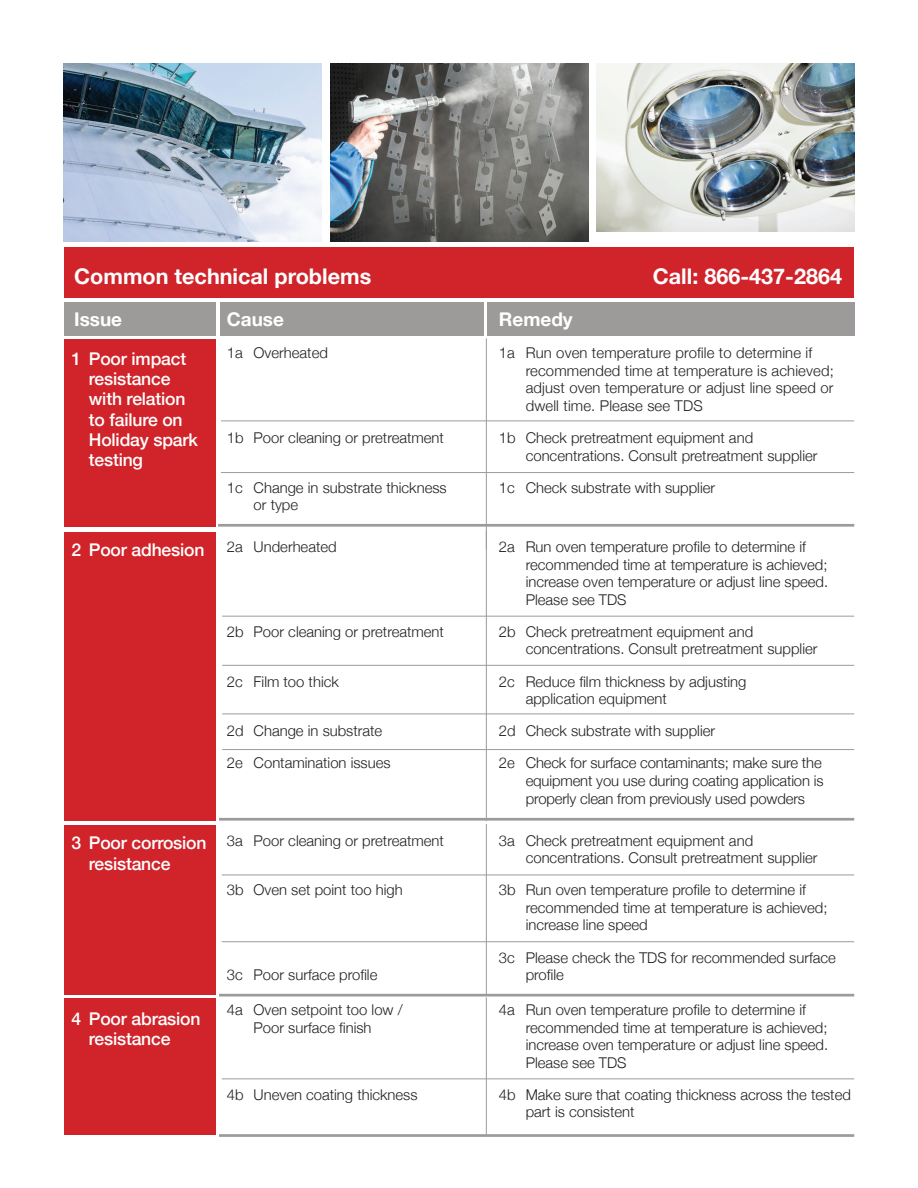
<style>
.page{position:relative;width:918px;height:1188px;background:#fff}
.page>*{position:absolute;margin:0;border:0;box-sizing:border-box;transform-origin:0 0}
.t1{font:700 21.6px "Helvetica Neue";color:#fff}
.t2{font:700 18.9px "Helvetica Neue";color:#fff}
.t3{font:500 17.55px/20.2px "Helvetica Neue";letter-spacing:-.01em;color:#fff}
.t4{font:300 14.85px/17.5px "Helvetica Neue";color:#231f20}
</style>
<div class="page">
<img style="left:64px;top:64px;width:257px;height:178px">
<img style="left:331px;top:64px;width:257px;height:178px">
<img style="left:597px;top:64px;width:257px;height:167px">
<hr style="left:218px;top:524px;width:636px;height:3px;background:#9d9b9a">
<hr style="left:219px;top:818px;width:635px;height:3px;background:#9d9b9a">
<hr style="left:219px;top:994px;width:635px;height:3px;background:#9d9b9a">
<div style="left:65px;top:302px;width:151px;height:33px;background:#9d9b9a"></div>
<div style="left:220px;top:302px;width:263px;height:33px;background:#9d9b9a"></div>
<div style="left:487px;top:302px;width:367px;height:33px;background:#9d9b9a"></div>
<div style="left:65px;top:248px;width:789px;height:50px;background:#d1232a"></div>
<div style="left:64px;top:339px;width:152px;height:187px;background:#d1232a"></div>
<hr style="left:486px;top:338px;width:1px;height:211px;background:#9d9b9a">
<hr style="left:221px;top:421px;width:633px;height:1px;background:#9d9b9a">
<hr style="left:221px;top:472px;width:633px;height:1px;background:#9d9b9a">
<div style="left:64px;top:532px;width:152px;height:289px;background:#d1232a"></div>
<hr style="left:486px;top:530px;width:1px;height:291px;background:#9d9b9a">
<hr style="left:222px;top:616px;width:632px;height:1px;background:#9d9b9a">
<hr style="left:222px;top:665px;width:632px;height:1px;background:#9d9b9a">
<hr style="left:222px;top:749px;width:632px;height:1px;background:#9d9b9a">
<hr style="left:222px;top:714px;width:632px;height:1px;background:#9d9b9a">
<div style="left:64px;top:825px;width:152px;height:169px;background:#d1232a"></div>
<hr style="left:486px;top:824px;width:1px;height:170px;background:#9d9b9a">
<hr style="left:222px;top:875px;width:632px;height:1px;background:#9d9b9a">
<hr style="left:222px;top:941px;width:632px;height:1px;background:#9d9b9a">
<div style="left:64px;top:998px;width:152px;height:137px;background:#d1232a"></div>
<hr style="left:486px;top:997px;width:1px;height:138px;background:#9d9b9a">
<hr style="left:219px;top:1134px;width:635px;height:3px;background:#9d9b9a">
<hr style="left:222px;top:1079px;width:632px;height:1px;background:#9d9b9a">
<h1 class="t1" style="left:74px;top:259px;width:299px">Common technical problems</h1>
<h1 class="t1" style="left:653px;top:259px;width:191px">Call: 866-437-2864</h1>
<p class="t2" style="left:74px;top:305px;width:49px">Issue</p>
<p class="t2" style="left:227px;top:305px;width:59px">Cause</p>
<p class="t2" style="left:499px;top:305px;width:75px">Remedy</p>
<p class="t3" style="left:89px;top:347px;width:111px;text-indent:-17px">1 Poor impact resistance with relation to failure on<br>Holiday spark testing</p>
<p class="t4" style="left:227px;top:343px;width:103px">1a Overheated</p>
<p class="t4" style="left:227px;top:428px;width:219px">1b Poor cleaning or pretreatment</p>
<p class="t4" style="left:254px;top:478px;width:195px;text-indent:-27px">1c Change in substrate thickness or type</p>
<p class="t3" style="left:71px;top:538px;width:135px">2 Poor adhesion</p>
<p class="t4" style="left:227px;top:537px;width:111px">2a Underheated</p>
<p class="t4" style="left:227px;top:622px;width:219px">2b Poor cleaning or pretreatment</p>
<p class="t4" style="left:227px;top:671px;width:113px">2c Film too thick</p>
<p class="t4" style="left:227px;top:714px;width:165px;line-height:32.1px">2d Change in substrate<br>2e Contamination issues</p>
<p class="t3" style="left:89px;top:832px;width:119px;text-indent:-17px">3 Poor corrosion resistance</p>
<p class="t4" style="left:227px;top:831px;width:219px">3a Poor cleaning or pretreatment</p>
<p class="t4" style="left:227px;top:880px;width:177px">3b Oven set point too high</p>
<p class="t4" style="left:227px;top:965px;width:152px">3c Poor surface profile</p>
<p class="t3" style="left:89px;top:1007px;width:113px;text-indent:-17px">4 Poor abrasion resistance</p>
<p class="t4" style="left:227px;top:1000px;width:177px;text-align:center">4a Oven setpoint too low /<br>Poor surface finish</p>
<p class="t4" style="left:227px;top:1085px;width:192px">4b Uneven coating thickness</p>
<p class="t4" style="left:526px;top:343px;width:310px;text-indent:-27px">1a Run oven temperature profile to determine if recommended time at temperature is achieved; adjust oven temperature or adjust line speed or dwell time. Please see TDS</p>
<p class="t4" style="left:526px;top:428px;width:293px;text-indent:-27px">1b Check pretreatment equipment and concentrations. Consult pretreatment supplier</p>
<p class="t4" style="left:499px;top:478px;width:218px">1c Check substrate with supplier</p>
<p class="t4" style="left:526px;top:537px;width:304px;text-indent:-27px">2a Run oven temperature profile to determine if recommended time at temperature is achieved; increase oven temperature or adjust line speed.<br>Please see TDS</p>
<p class="t4" style="left:526px;top:622px;width:293px;text-indent:-27px">2b Check pretreatment equipment and concentrations. Consult pretreatment supplier</p>
<p class="t4" style="left:526px;top:671px;width:222px;text-indent:-27px">2c Reduce film thickness by adjusting application equipment</p>
<p class="t4" style="left:499px;top:714px;width:324px;line-height:32.1px">2d Check substrate with supplier<br>2e Check for surface contaminants; make sure the</p>
<p class="t4" style="left:526px;top:771px;width:299px">equipment you use during coating application is properly clean from previously used powders</p>
<p class="t4" style="left:526px;top:831px;width:293px;text-indent:-27px">3a Check pretreatment equipment and concentrations. Consult pretreatment supplier</p>
<p class="t4" style="left:526px;top:880px;width:303px;text-indent:-27px">3b Run oven temperature profile to determine if recommended time at temperature is achieved; increase line speed</p>
<p class="t4" style="left:526px;top:947px;width:312px;text-indent:-27px">3c Please check the TDS for recommended surface profile</p>
<p class="t4" style="left:526px;top:1000px;width:304px;text-indent:-27px">4a Run oven temperature profile to determine if recommended time at temperature is achieved; increase oven temperature or adjust line speed.<br>Please see TDS</p>
<p class="t4" style="left:526px;top:1085px;width:327px;text-indent:-27px">4b Make sure that coating thickness across the tested part is consistent</p>
</div>
